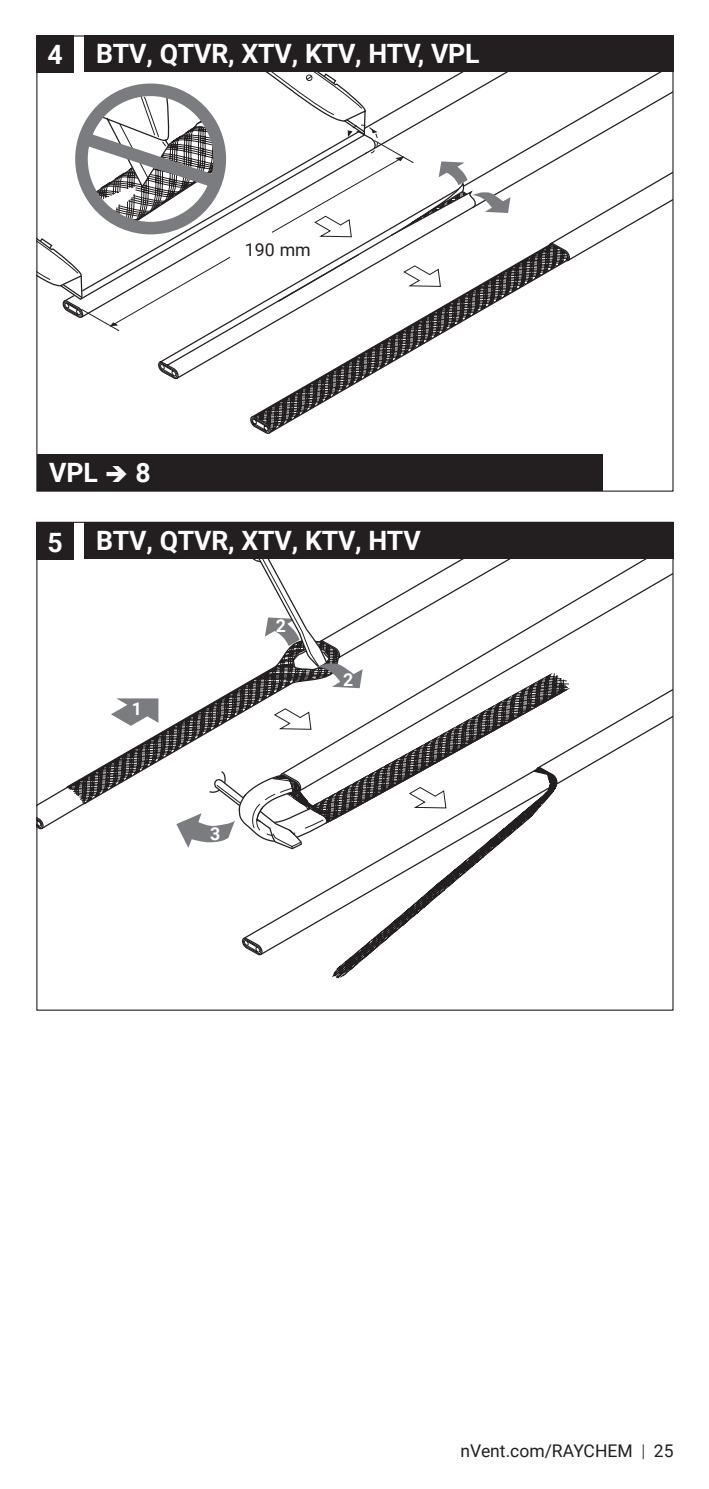
<style>
.page{position:relative;width:709px;height:1489px;background:#fff}
.page>*{position:absolute;margin:0;border:0;box-sizing:border-box;transform-origin:0 0}
.t1{font:700 26.5px "Roboto";letter-spacing:-.01em;color:#fff}
.t2{font:17.75px "Roboto";color:#231f20}
.t3{font:700 17.75px "Roboto";color:#fff}
.Page_Number_right{font:17.5px "Roboto";color:#231f20}
.s1{font-weight:300}
</style>
<div class="page">
<svg style="left:253px;top:380px;width:109px;height:53px"></svg>
<svg style="left:158px;top:72px;width:504px;height:308px"></svg>
<svg style="left:159px;top:363px;width:18px;height:15px"></svg>
<svg style="left:510px;top:90px;width:161px;height:213px"></svg>
<svg style="left:250px;top:416px;width:21px;height:18px"></svg>
<svg style="left:176px;top:805px;width:66px;height:43px"></svg>
<svg style="left:69px;top:685px;width:173px;height:120px"></svg>
<svg style="left:242px;top:671px;width:429px;height:284px"></svg>
<svg style="left:331px;top:763px;width:234px;height:215px"></svg>
<svg style="left:362px;top:558px;width:309px;height:113px"></svg>
<svg style="left:250px;top:558px;width:112px;height:130px"></svg>
<svg style="left:38px;top:785px;width:49px;height:44px"></svg>
<div style="left:36px;top:35px;width:38px;height:38px;background:#231f20"></div>
<svg style="left:37px;top:36px;width:473px;height:290px"></svg>
<div style="left:37px;top:454px;width:565px;height:37px;background:#231f20"></div>
<div style="left:84px;top:35px;width:589px;height:37px;background:#231f20"></div>
<div style="left:84px;top:521px;width:589px;height:37px;background:#231f20"></div>
<div style="left:36px;top:521px;width:38px;height:38px;background:#231f20"></div>
<p class="t1" style="left:48px;top:36px;width:17px">4</p>
<p class="t1" style="left:96px;top:35px;width:385px">BTV, QTVR, XTV, KTV, HTV, VPL</p>
<p class="t2" style="left:245px;top:238px;width:67px">190 mm</p>
<p class="t1" style="left:49px;top:454px;width:103px">VPL ➔ 8</p>
<p class="t1" style="left:47px;top:519px;width:17px">4</p>
<p class="t1" style="left:48px;top:524px;width:17px">5</p>
<p class="t1" style="left:96px;top:521px;width:326px">BTV, QTVR, XTV, KTV, HTV</p>
<p class="t3" style="left:132px;top:696px;width:12px">1</p>
<p class="t3" style="left:276px;top:613px;width:12px">2</p>
<p class="t3" style="left:210px;top:820px;width:12px">3</p>
<p class="t3" style="left:343px;top:667px;width:12px">2</p>
<p class="Page_Number_right" style="left:460px;top:1438px;width:214px">nVent.com/RAYCHEM <span class="s1">|</span> 25</p>
</div>
